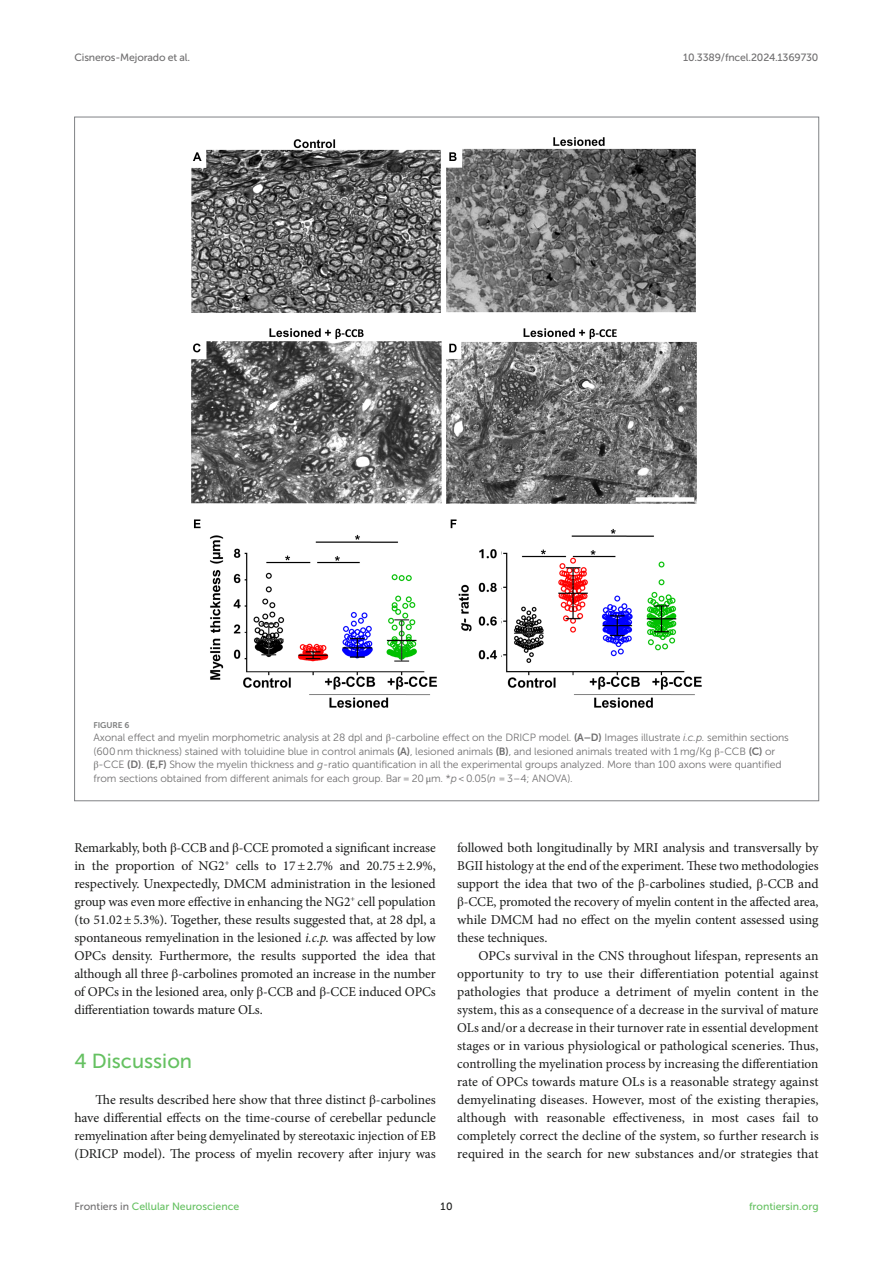
<style>
.page{position:relative;width:893px;height:1263px;background:#fff}
.page>*{position:absolute;margin:0;border:0;box-sizing:border-box;transform-origin:0 0}
.HEAD_1{font:20.25px "Museo Sans 500";color:#65c161}
.TEXT_FLUSH{font:13.5px/18px "Minion Pro";letter-spacing:-.005em;color:#1b1c1b;text-align:justify}
.TEXT{font:13.5px/18px "Minion Pro";letter-spacing:.005em;color:#1b1c1b;text-align:justify}
.FIG_LEG{font:10.5px/13.5px "Museo Sans 300";letter-spacing:-.01em;color:#706f70}
.t1{font:10.5px "Museo Sans 500";letter-spacing:-.015em;color:#706f70}
.t2{font:10.5px "Museo Sans 500";color:#65c161}
.t3{font:10.5px "Museo Sans 500";color:#1b1c1b}
.FIG_HD{font:8.25px "Museo Sans 700";letter-spacing:-.01em;color:#7e7f7f}
.s1{font-family:"STIX General"}
.s2{font-family:"Museo Sans 700"}
.s3{font-style:italic}
.s4{color:#706f70}
</style>
<div class="page">
<img style="left:191px;top:137px;width:511px;height:571px">
<p class="t1" style="left:74px;top:51px;width:117px">Cisneros-Mejorado et al.</p>
<p class="t1" style="left:683px;top:51px;width:137px">10.3389/fncel.2024.1369730</p>
<p class="FIG_HD" style="left:94px;top:720px;width:37px">FIGURE 6</p>
<p class="FIG_LEG" style="left:94px;top:731px;width:697px">Axonal effect and myelin morphometric analysis at 28 dpl and <span class="s1">β</span>-carboline effect on the DRICP model. <span class="s2">(A–D)</span> Images illustrate <span class="s3">i.c.p.</span> semithin sections (600 nm thickness) stained with toluidine blue in control animals <span class="s2">(A)</span>, lesioned animals <span class="s2">(B)</span>, and lesioned animals treated with 1 mg/Kg <span class="s1">β</span>-CCB <span class="s2">(C)</span> or <span class="s1">β</span>-CCE <span class="s2">(D)</span>. <span class="s2">(E,F)</span> Show the myelin thickness and <span class="s3">g</span>-ratio quantification in all the experimental groups analyzed. More than 100 axons were quantified from sections obtained from different animals for each group. Bar = 20 <span class="s1">μ</span>m. *<span class="s3">p</span> &lt; 0.05(<span class="s3">n</span> = 3–4; ANOVA).</p>
<p class="TEXT_FLUSH" style="left:74px;top:839px;width:363px">Remarkably, both <span class="s1">β</span>-CCB and <span class="s1">β</span>-CCE promoted a significant increase in the proportion of NG2<sup>+</sup> cells to 17±2.7% and 20.75±2.9%, respectively. Unexpectedly, DMCM administration in the lesioned group was even more effective in enhancing the NG2<sup>+</sup> cell population (to 51.02±5.3%). Together, these results suggested that, at 28 dpl, a spontaneous remyelination in the lesioned <span class="s3">i.c.p.</span> was affected by low OPCs density. Furthermore, the results supported the idea that although all three <span class="s1">β</span>-carbolines promoted an increase in the number of OPCs in the lesioned area, only <span class="s1">β</span>-CCB and <span class="s1">β</span>-CCE induced OPCs differentiation towards mature OLs.</p>
<p class="HEAD_1" style="left:74px;top:1050px;width:119px">4 Discussion</p>
<p class="TEXT_FLUSH" style="left:74px;top:1091px;width:363px;text-indent:21px">The results described here show that three distinct <span class="s1">β</span>-carbolines have differential effects on the time-course of cerebellar peduncle remyelination after being demyelinated by stereotaxic injection of EB (DRICP model). The process of myelin recovery after injury was</p>
<p class="TEXT_FLUSH" style="left:457px;top:839px;width:363px">followed both longitudinally by MRI analysis and transversally by BGII histology at the end of the experiment. These two methodologies support the idea that two of the <span class="s1">β</span>-carbolines studied, <span class="s1">β</span>-CCB and <span class="s1">β</span>-CCE, promoted the recovery of myelin content in the affected area, while DMCM had no effect on the myelin content assessed using these techniques.</p>
<p class="TEXT" style="left:457px;top:947px;width:363px;text-indent:21px">OPCs survival in the CNS throughout lifespan, represents an opportunity to try to use their differentiation potential against pathologies that produce a detriment of myelin content in the system, this as a consequence of a decrease in the survival of mature OLs and/or a decrease in their turnover rate in essential development stages or in various physiological or pathological sceneries. Thus, controlling the myelination process by increasing the differentiation rate of OPCs towards mature OLs is a reasonable strategy against demyelinating diseases. However, most of the existing therapies, although with reasonable effectiveness, in most cases fail to completely correct the decline of the system, so further research is required in the search for new substances and/or strategies that</p>
<p class="t2" style="left:74px;top:1200px;width:166px"><span class="s4">Frontiers in</span> Cellular Neuroscience</p>
<p class="t3" style="left:440px;top:1200px;width:14px">10</p>
<p class="t2" style="left:749px;top:1200px;width:71px">frontiersin.org</p>
</div>
